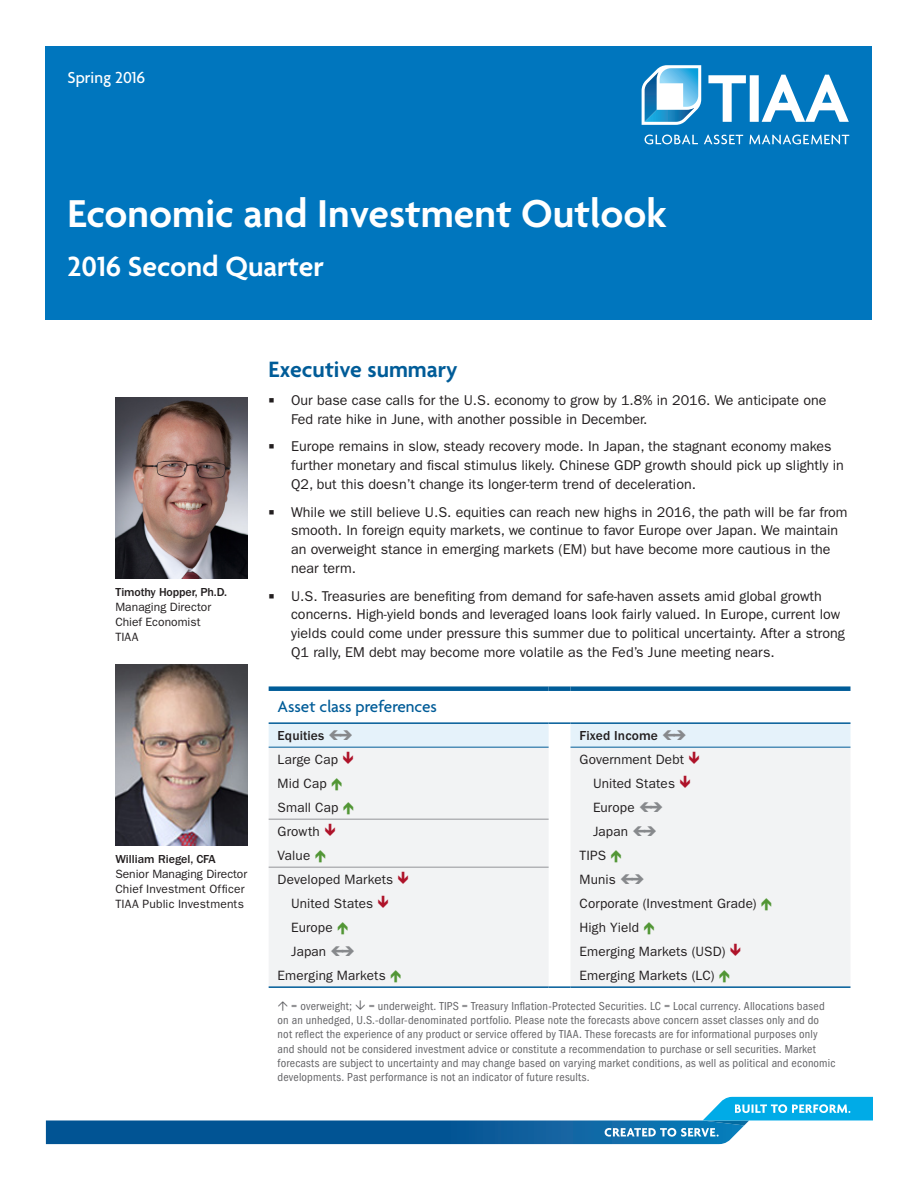
<style>
.page{position:relative;width:918px;height:1188px;background:#fff}
.page>*{position:absolute;margin:0;border:0;box-sizing:border-box;transform-origin:0 0}
.t1{font:600 42px "Agenda";color:#fff}
.t2{font:600 30px "Agenda";color:#fff}
._1D_Title_6pts_after{font:600 24px "Agenda";color:#005c98}
._12A_Table_Header_Po{font:500 17.25px "Agenda";color:#005c98}
.t3{font:500 17.25px "Agenda";color:#fff}
.t4{font:14.25px/18.8px "ITC Franklin Gothic Std";color:#231f20}
._7B_Table_Subhead_8{font:13.5px "ITC Franklin Gothic Std";letter-spacing:.01em;color:#231f20}
._7C_Table_Body__FCon{font:13.5px "ITC Franklin Gothic Std";letter-spacing:.01em;color:#231f20}
._7C_Table_Body__FCon-2{font:500 13.5px "ITC Franklin Gothic Std";letter-spacing:.005em;color:#231f20}
._7A_Legal_Footnote_F{font:condensed 12px/14.2px "ITC Franklin Gothic Std";letter-spacing:.015em;color:#636366}
.WhitePaper_Title__F{font:12px/15px "ITC Franklin Gothic Std";letter-spacing:.01em;color:#231f20}
._5A_Caption_Heading{font:12px/15px "ITC Franklin Gothic Std";letter-spacing:.005em;color:#231f20}
._5B_Caption_Title__F{font:500 12px "ITC Franklin Gothic Std";color:#231f20}
.s1{font-weight:500}
.s2{color:#87898c}
</style>
<div class="page">
<div style="left:46px;top:46px;width:826px;height:274px;background:#0076be"></div>
<svg style="left:46px;top:1097px;width:826px;height:47px"></svg>
<svg style="left:642px;top:65px;width:207px;height:79px"></svg>
<div style="left:269px;top:764px;width:581px;height:222px;background:#f2f3f4"></div>
<hr style="left:269px;top:819px;width:280px;height:1px;background:#939598">
<hr style="left:269px;top:867px;width:280px;height:1px;background:#939598">
<hr style="left:269px;top:986px;width:280px;height:2px;background:#005c98">
<hr style="left:549px;top:986px;width:22px;height:2px;background:#005c98">
<hr style="left:571px;top:986px;width:279px;height:2px;background:#005c98">
<div style="left:269px;top:686px;width:280px;height:5px;background:#005c98"></div>
<div style="left:549px;top:686px;width:22px;height:5px;background:#005c98"></div>
<div style="left:571px;top:686px;width:279px;height:5px;background:#005c98"></div>
<hr style="left:269px;top:722px;width:280px;height:2px;background:#005c98">
<hr style="left:549px;top:722px;width:22px;height:2px;background:#005c98">
<hr style="left:571px;top:722px;width:279px;height:2px;background:#005c98">
<img style="left:115px;top:397px;width:132px;height:182px">
<img style="left:115px;top:664px;width:132px;height:182px">
<svg style="left:269px;top:723px;width:581px;height:41px"></svg>
<svg style="left:332px;top:778px;width:10px;height:13px"></svg>
<svg style="left:680px;top:776px;width:10px;height:12px"></svg>
<svg style="left:344px;top:802px;width:9px;height:13px"></svg>
<svg style="left:640px;top:802px;width:12px;height:10px"></svg>
<svg style="left:325px;top:824px;width:10px;height:12px"></svg>
<svg style="left:633px;top:826px;width:12px;height:10px"></svg>
<svg style="left:315px;top:850px;width:10px;height:13px"></svg>
<svg style="left:611px;top:850px;width:10px;height:13px"></svg>
<svg style="left:398px;top:872px;width:10px;height:12px"></svg>
<svg style="left:621px;top:874px;width:12px;height:10px"></svg>
<svg style="left:378px;top:896px;width:10px;height:12px"></svg>
<svg style="left:762px;top:898px;width:10px;height:13px"></svg>
<svg style="left:338px;top:922px;width:10px;height:13px"></svg>
<svg style="left:644px;top:922px;width:10px;height:13px"></svg>
<svg style="left:331px;top:946px;width:13px;height:10px"></svg>
<svg style="left:731px;top:944px;width:9px;height:12px"></svg>
<svg style="left:391px;top:970px;width:10px;height:13px"></svg>
<svg style="left:720px;top:970px;width:9px;height:13px"></svg>
<p class="t3" style="left:68px;top:68px;width:79px">Spring 2016</p>
<h1 class="t1" style="left:68px;top:191px;width:601px">Economic and Investment Outlook</h1>
<h2 class="t2" style="left:68px;top:251px;width:258px">2016 Second Quarter</h2>
<p class="_5A_Caption_Heading" style="left:115px;top:585px;width:113px"><span class="s1">Timothy Hopper, Ph.D.<br></span>Managing Director<br>Chief Economist<br>TIAA</p>
<p class="_5B_Caption_Title__F" style="left:115px;top:852px;width:102px">William Riegel, CFA</p>
<p class="WhitePaper_Title__F" style="left:115px;top:867px;width:133px">Senior Managing Director<br>Chief Investment Officer<br>TIAA Public Investments</p>
<p class="_1D_Title_6pts_after" style="left:269px;top:357px;width:190px">Executive summary</p>
<p class="t4" style="left:291px;top:391px;width:537px">Our base case calls for the U.S. economy to grow by 1.8% in 2016. We anticipate one<br>Fed rate hike in June, with another possible in December.</p>
<p class="t4" style="left:291px;top:437px;width:554px">Europe remains in slow, steady recovery mode. In Japan, the stagnant economy makes further monetary and fiscal stimulus likely. Chinese GDP growth should pick up slightly in<br>Q2, but this doesn’t change its longer-term trend of deceleration.</p>
<p class="t4" style="left:291px;top:503px;width:558px">While we still believe U.S. equities can reach new highs in 2016, the path will be far from smooth. In foreign equity markets, we continue to favor Europe over Japan. We maintain an overweight stance in emerging markets (EM) but have become more cautious in the near term.</p>
<p class="t4" style="left:291px;top:587px;width:555px">U.S. Treasuries are benefiting from demand for safe-haven assets amid global growth concerns. High-yield bonds and leveraged loans look fairly valued. In Europe, current low yields could come under pressure this summer due to political uncertainty. After a strong Q1 rally, EM debt may become more volatile as the Fed’s June meeting nears.</p>
<p class="_12A_Table_Header_Po" style="left:278px;top:697px;width:161px">Asset class preferences</p>
<p class="_7C_Table_Body__FCon-2" style="left:278px;top:728px;width:77px">Equities <span class="s2">➔</span></p>
<p class="_7C_Table_Body__FCon-2" style="left:580px;top:728px;width:109px">Fixed Income <span class="s2">➔</span></p>
<p class="_7C_Table_Body__FCon" style="left:278px;top:752px;width:62px">Large Cap</p>
<p class="_7C_Table_Body__FCon" style="left:580px;top:752px;width:106px">Government Debt</p>
<p class="_7C_Table_Body__FCon" style="left:278px;top:776px;width:50px">Mid Cap</p>
<p class="_7B_Table_Subhead_8" style="left:593px;top:776px;width:84px">United States</p>
<p class="_7B_Table_Subhead_8" style="left:278px;top:800px;width:62px">Small Cap</p>
<p class="_7B_Table_Subhead_8" style="left:593px;top:800px;width:72px">Europe <span class="s2">➔</span></p>
<p class="_7B_Table_Subhead_8" style="left:278px;top:824px;width:44px">Growth</p>
<p class="_7B_Table_Subhead_8" style="left:593px;top:824px;width:66px">Japan <span class="s2">➔</span></p>
<p class="_7B_Table_Subhead_8" style="left:278px;top:848px;width:34px">Value</p>
<p class="_7B_Table_Subhead_8" style="left:580px;top:848px;width:28px">TIPS</p>
<p class="_7B_Table_Subhead_8" style="left:278px;top:872px;width:117px">Developed Markets</p>
<p class="_7B_Table_Subhead_8" style="left:580px;top:872px;width:67px">Munis <span class="s2">➔</span></p>
<p class="_7B_Table_Subhead_8" style="left:291px;top:896px;width:84px">United States</p>
<p class="_7B_Table_Subhead_8" style="left:580px;top:896px;width:179px">Corporate (Investment Grade)</p>
<p class="_7B_Table_Subhead_8" style="left:291px;top:920px;width:43px">Europe</p>
<p class="_7B_Table_Subhead_8" style="left:580px;top:920px;width:61px">High Yield</p>
<p class="_7B_Table_Subhead_8" style="left:291px;top:944px;width:66px">Japan <span class="s2">➔</span></p>
<p class="_7B_Table_Subhead_8" style="left:580px;top:944px;width:147px">Emerging Markets (USD)</p>
<p class="_7B_Table_Subhead_8" style="left:278px;top:968px;width:110px">Emerging Markets</p>
<p class="_7B_Table_Subhead_8" style="left:580px;top:968px;width:136px">Emerging Markets (LC)</p>
<p class="_7A_Legal_Footnote_F" style="left:291px;top:999px;width:62px">= overweight;</p>
<p class="_7A_Legal_Footnote_F" style="left:278px;top:999px;width:559px;text-indent:91px">= underweight. TIPS = Treasury Inflation-Protected Securities. LC = Local currency. Allocations based on an unhedged, U.S.-dollar-denominated portfolio. Please note the forecasts above concern asset classes only and do not reflect the experience of any product or service offered by TIAA. These forecasts are for informational purposes only and should not be considered investment advice or constitute a recommendation to purchase or sell securities. Market forecasts are subject to uncertainty and may change based on varying market conditions, as well as political and economic developments. Past performance is not an indicator of future results.</p>
</div>
